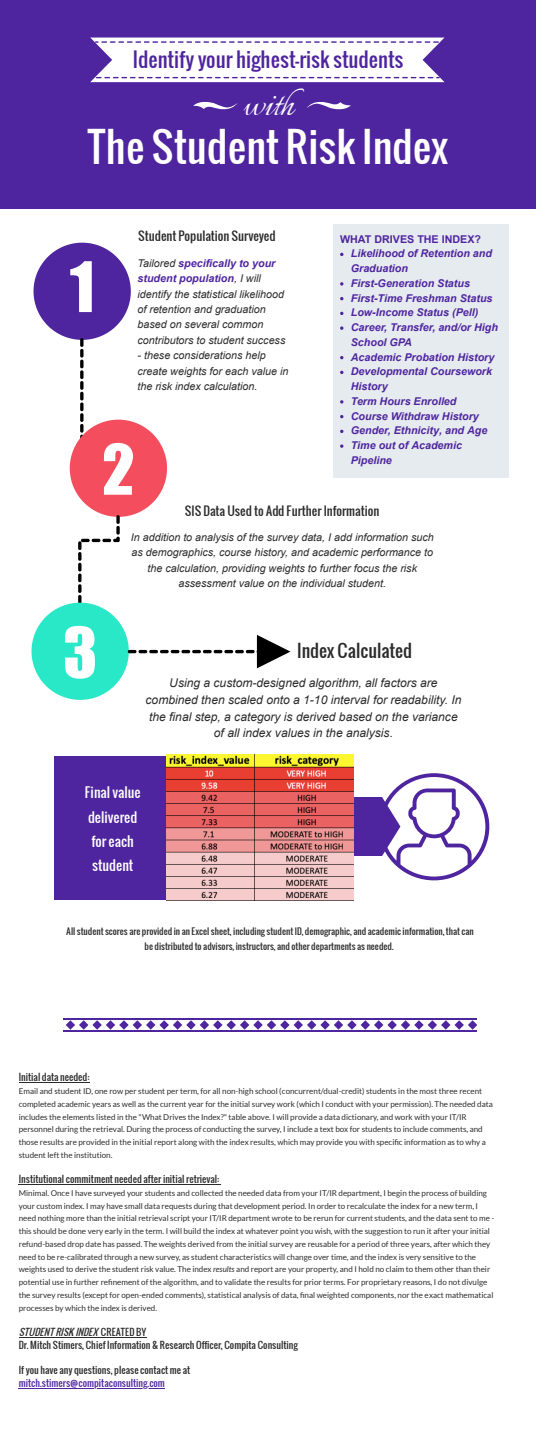
<style>
.page{position:relative;width:536px;height:1438px;background:#fff}
.page>*{position:absolute;margin:0;border:0;box-sizing:border-box;transform-origin:0 0}
.t1{font:64.31px "Impact";color:#fff}
.t2{font:43.57px "Italianno";color:#fff}
.t3{font:40.25px "Oswald";color:#fff}
.t4{font:20.12px "Oswald";color:#4f259f}
.t5{font:17.41px "Oswald";color:#2b2b2b}
.t6{font:13.39px/24.2px "Oswald";color:#fff;text-align:center}
.t7{font:italic 12.08px/16.7px "Arial";color:#2b2b2b;text-align:center}
.t8{font:12.08px "Oswald";color:#2b2b2b}
.t9{font:italic 10.76px/15.4px "Arial";color:#2b2b2b}
.t10{font:italic 700 10.76px/14.8px "Arial";color:#4f259f}
.t11{font:700 10.76px "Arial";color:#4f259f}
.t12{font:9.36px/12.8px "Oswald";color:#2b2b2b}
.t13{font:9.36px "Oswald";color:#4f259f}
.t14{font:8.75px/14.8px "Oswald";color:#2b2b2b;text-align:center}
.t15{font:8.05px/12.8px "Lato";color:#2b2b2b}
.s1{font-weight:700;color:#4f259f}
.s2{font-style:italic}
</style>
<div class="page">
<div style="left:0;top:0;width:536px;height:209px;background:#4f259f"></div>
<svg style="left:90px;top:38px;width:354px;height:44px;background:#ece8f5"></svg>
<svg style="left:306px;top:102px;width:45px;height:7px"></svg>
<svg style="left:193px;top:102px;width:44px;height:7px"></svg>
<div style="left:353px;top:797px;width:28px;height:59px;background:#4f259f"></div>
<div style="left:54px;top:757px;width:146px;height:143px;background:#4f259f"></div>
<svg style="left:32px;top:243px;width:258px;height:457px"></svg>
<svg style="left:381px;top:773px;width:108px;height:107px"></svg>
<img style="left:166px;top:755px;width:187px;height:146px">
<div style="left:333px;top:225px;width:176px;height:253px;background:#e5ebef"></div>
<svg style="left:340px;top:282px;width:3px;height:4px"></svg>
<svg style="left:340px;top:326px;width:3px;height:4px"></svg>
<svg style="left:340px;top:444px;width:3px;height:4px"></svg>
<svg style="left:64px;top:1018px;width:412px;height:13px"></svg>
<hr style="left:19px;top:1082px;width:70px;height:1px;background:#2b2b2b">
<hr style="left:19px;top:1184px;width:202px;height:1px;background:#2b2b2b">
<hr style="left:19px;top:1336px;width:80px;height:1px;background:#2b2b2b">
<hr style="left:99px;top:1336px;width:47px;height:1px;background:#2b2b2b">
<hr style="left:19px;top:1387px;width:146px;height:1px;background:#4f259f">
<h3 class="t4" style="left:133px;top:44px;width:272px">Identify your highest-risk students</h3>
<h2 class="t2" style="left:242px;top:80px;width:53px">with</h2>
<h3 class="t3" style="left:86px;top:116px;width:364px">The Student Risk Index</h3>
<h1 class="t1" style="left:70px;top:237px;width:26px">1</h1>
<h3 class="t8" style="left:138px;top:227px;width:139px">Student Population Surveyed</h3>
<h3 class="t9" style="left:137px;top:255px;width:149px">Tailored <span class="s1">specifically to your student population</span>, I will identify the statistical likelihood of retention and graduation based on several common contributors to student success</h3>
<h3 class="t9" style="left:137px;top:348px;width:152px">- these considerations help create weights for each value in the risk index calculation.</h3>
<h1 class="t1" style="left:102px;top:420px;width:34px">2</h1>
<h3 class="t11" style="left:340px;top:233px;width:142px">WHAT DRIVES THE INDEX?</h3>
<p class="t10" style="left:351px;top:246px;width:148px">Likelihood of Retention and<br>Graduation<br>First-Generation Status<br>First-Time Freshman Status<br>Low-Income Status (Pell)<br>Career, Transfer, and/or High<br>School GPA<br>Academic Probation History<br>Developmental Coursework<br>History<br>Term Hours Enrolled<br>Course Withdraw History<br>Gender, Ethnicity, and Age<br>Time out of Academic<br>Pipeline</p>
<h3 class="t8" style="left:185px;top:502px;width:196px">SIS Data Used to Add Further Information</h3>
<h3 class="t9" style="left:131px;top:529px;width:304px;text-align:center">In addition to analysis of the survey data, I add information such as demographics, course history, and academic performance to the calculation, providing weights to further focus the risk assessment value on the individual student.</h3>
<h1 class="t1" style="left:63px;top:603px;width:36px">3</h1>
<h3 class="t5" style="left:297px;top:637px;width:116px">Index Calculated</h3>
<h3 class="t7" style="left:145px;top:674px;width:317px">Using a custom-designed algorithm, all factors are combined then scaled onto a 1-10 interval for readability. In the final step, a category is derived based on the variance of all index values in the analysis.</h3>
<h3 class="t6" style="left:85px;top:780px;width:57px">Final value delivered for each student</h3>
<p class="t14" style="left:66px;top:924px;width:409px">All student scores are provided in an Excel sheet, including student ID, demographic, and academic information, that can be distributed to advisors, instructors, and other departments as needed.</p>
<p class="t12" style="left:19px;top:1071px;width:72px">Initial data needed:</p>
<p class="t15" style="left:19px;top:1085px;width:475px">Email and student ID, one row per student per term, for all non-high school (concurrent/dual-credit) students in the most three recent completed academic years as well as the current year for the initial survey work (which I conduct with your permission). The needed data includes the elements listed in the "What Drives the Index?" table above. I will provide a data dictionary, and work with your IT/IR personnel during the retrieval. During the process of conducting the survey, I include a text box for students to include comments, and those results are provided in the initial report along with the index results, which may provide you with specific information as to why a student left the institution.</p>
<p class="t12" style="left:19px;top:1172px;width:202px">Institutional commitment needed after initial retrieval:</p>
<p class="t15" style="left:19px;top:1186px;width:477px">Minimal. Once I have surveyed your students and collected the needed data from your IT/IR department, I begin the process of building your custom index. I may have small data requests during that development period. In order to recalculate the index for a new term, I need nothing more than the initial retrieval script your IT/IR department wrote to be rerun for current students, and the data sent to me - this should be done very early in the term. I will build the index at whatever point you wish, with the suggestion to run it after your initial refund-based drop date has passed. The weights derived from the initial survey are reusable for a period of three years, after which they need to be re-calibrated through a new survey, as student characteristics will change over time, and the index is very sensitive to the weights used to derive the student risk value. The index <span class="s2">results</span> and report are your property, and I hold no claim to them other than their potential use in further refinement of the algorithm, and to validate the results for prior terms. For proprietary reasons, I do not divulge the survey results (except for open-ended comments), statistical analysis of data, final weighted components, nor the exact mathematical processes by which the index is derived.</p>
<p class="t12" style="left:19px;top:1325px;width:280px"><span class="s2">STUDENTRISKINDEX</span> C R E A T E D B Y<br>Dr. Mitch Stimers, Chief Information &amp; Research Officer, Compita Consulting</p>
<p class="t12" style="left:19px;top:1363px;width:173px">If you have any questions, please contact me at</p>
<p class="t13" style="left:19px;top:1376px;width:148px">mitch.stimers@compitaconsulting.com</p>
</div>
